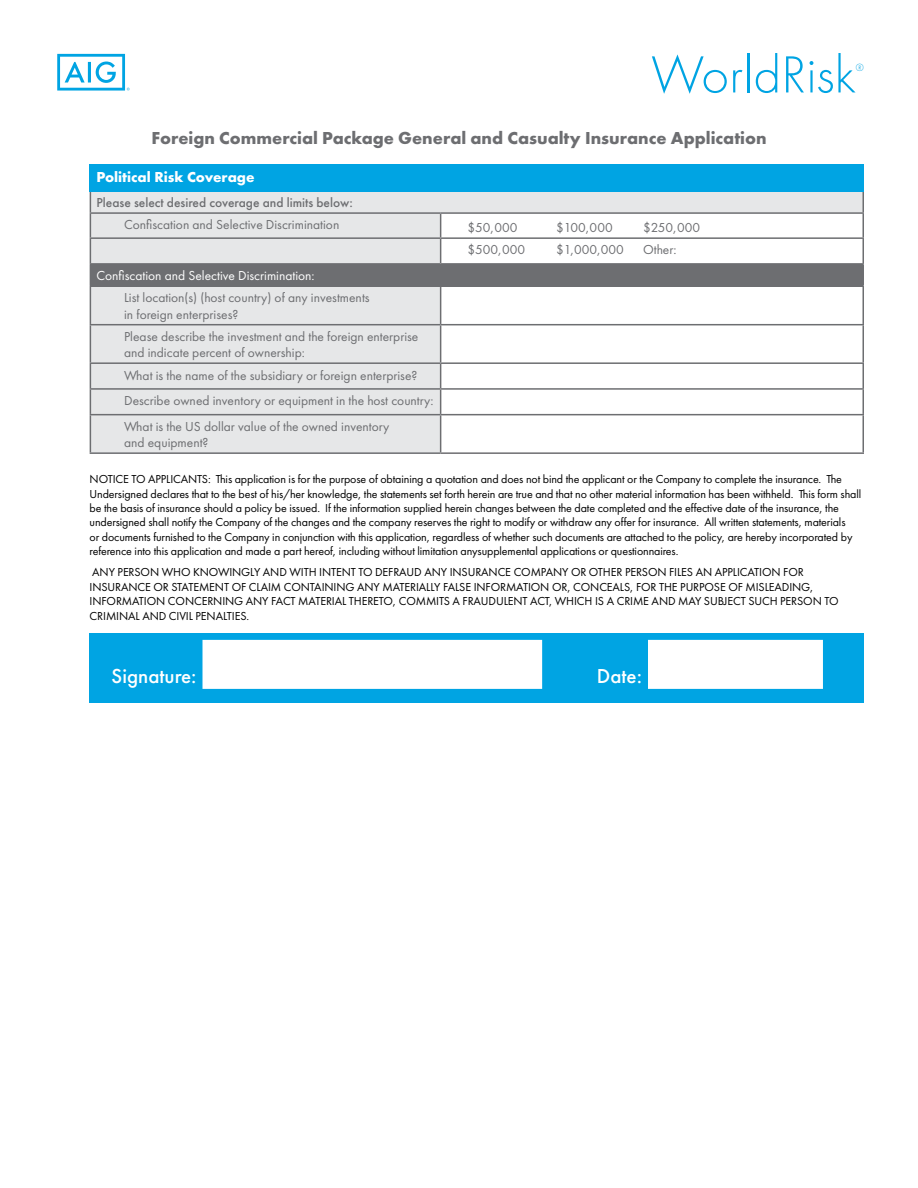
<style>
.page{position:relative;width:918px;height:1188px;background:#fff}
.page>*{position:absolute;margin:0;border:0;box-sizing:border-box;transform-origin:0 0}
.t1{font:300 54.15px "Futura PT";color:#00a4e3}
.t2{font:500 21px "Futura PT";color:#fff}
.t3{font:700 18px "Futura PT";color:#6d6e71}
.t4{font:700 15px "Futura PT";color:#fff}
.t5{font:13.5px/16.2px "Futura PT";color:#6d6e71}
.t6{font:500 13.5px "Futura PT";color:#6d6e71}
.t7{font:13.5px "Futura PT";color:#fff}
.t8{font:12px/14.4px "Futura PT";letter-spacing:-.01em;color:#000}
.t9{font:300 10.8px "Futura PT";color:#00a4e3}
</style>
<div class="page">
<svg style="left:57px;top:54px;width:73px;height:37px"></svg>
<svg style="left:91px;top:192px;width:771px;height:260px;fill:#e6e7e8"></svg>
<div style="left:90px;top:264px;width:773px;height:22px;background:#6d6e71"></div>
<hr style="left:862px;top:192px;width:2px;height:20px;background:#6d6e71">
<hr style="left:90px;top:212px;width:351px;height:2px;background:#6d6e71">
<hr style="left:441px;top:212px;width:423px;height:2px;background:#6d6e71">
<hr style="left:862px;top:214px;width:2px;height:23px;background:#6d6e71">
<hr style="left:90px;top:237px;width:351px;height:2px;background:#6d6e71">
<hr style="left:441px;top:237px;width:423px;height:2px;background:#6d6e71">
<svg style="left:440px;top:214px;width:1px;height:49px"></svg>
<hr style="left:862px;top:239px;width:2px;height:24px;background:#6d6e71">
<hr style="left:90px;top:263px;width:351px;height:2px;background:#6d6e71">
<svg style="left:90px;top:192px;width:1px;height:72px"></svg>
<hr style="left:441px;top:263px;width:423px;height:2px;background:#6d6e71">
<hr style="left:862px;top:265px;width:2px;height:20px;background:#6d6e71">
<hr style="left:90px;top:285px;width:351px;height:2px;background:#6d6e71">
<hr style="left:90px;top:287px;width:1px;height:37px;background:#6d6e71">
<hr style="left:441px;top:285px;width:423px;height:2px;background:#6d6e71">
<hr style="left:440px;top:287px;width:1px;height:37px;background:#6d6e71">
<hr style="left:862px;top:287px;width:2px;height:37px;background:#6d6e71">
<hr style="left:90px;top:324px;width:351px;height:1px;background:#6d6e71">
<hr style="left:90px;top:325px;width:1px;height:37px;background:#6d6e71">
<hr style="left:441px;top:324px;width:423px;height:1px;background:#6d6e71">
<hr style="left:440px;top:325px;width:1px;height:37px;background:#6d6e71">
<hr style="left:862px;top:325px;width:2px;height:37px;background:#6d6e71">
<hr style="left:90px;top:362px;width:351px;height:2px;background:#6d6e71">
<hr style="left:441px;top:362px;width:423px;height:2px;background:#6d6e71">
<hr style="left:862px;top:364px;width:2px;height:24px;background:#6d6e71">
<hr style="left:90px;top:388px;width:351px;height:2px;background:#6d6e71">
<svg style="left:90px;top:364px;width:1px;height:50px"></svg>
<hr style="left:441px;top:388px;width:423px;height:2px;background:#6d6e71">
<svg style="left:440px;top:364px;width:1px;height:50px"></svg>
<hr style="left:862px;top:390px;width:2px;height:24px;background:#6d6e71">
<hr style="left:90px;top:414px;width:351px;height:1px;background:#6d6e71">
<hr style="left:90px;top:415px;width:1px;height:37px;background:#6d6e71">
<hr style="left:441px;top:414px;width:423px;height:1px;background:#6d6e71">
<hr style="left:440px;top:415px;width:1px;height:37px;background:#6d6e71">
<hr style="left:862px;top:415px;width:2px;height:37px;background:#6d6e71">
<hr style="left:90px;top:452px;width:351px;height:2px;background:#6d6e71">
<hr style="left:441px;top:452px;width:423px;height:2px;background:#6d6e71">
<div style="left:90px;top:164px;width:774px;height:28px;background:#00a4e3"></div>
<div style="left:90px;top:633px;width:774px;height:70px;background:#00a4e3"></div>
<svg style="left:202px;top:640px;width:621px;height:49px"></svg>
<h1 class="t1" style="left:651px;top:44px;width:206px">WorldRisk</h1>
<h1 class="t9" style="left:856px;top:61px;width:10px">®</h1>
<h2 class="t3" style="left:151px;top:126px;width:617px">Foreign Commercial Package General and Casualty Insurance Application</h2>
<p class="t4" style="left:96px;top:168px;width:160px">Political Risk Coverage</p>
<p class="t6" style="left:96px;top:194px;width:258px">Please select desired coverage and limits below:</p>
<p class="t5" style="left:124px;top:217px;width:217px">Confiscation and Selective Discrimination</p>
<p class="t5" style="left:468px;top:219px;width:51px">$50,000</p>
<p class="t5" style="left:556px;top:219px;width:58px">$100,000</p>
<p class="t5" style="left:643px;top:219px;width:58px">$250,000</p>
<p class="t5" style="left:468px;top:242px;width:59px">$500,000</p>
<p class="t5" style="left:556px;top:242px;width:69px">$1,000,000</p>
<p class="t5" style="left:643px;top:242px;width:35px">Other:</p>
<p class="t7" style="left:96px;top:268px;width:220px">Confiscation and Selective Discrimination:</p>
<p class="t5" style="left:124px;top:290px;width:247px">List location(s) (host country) of any investments in foreign enterprises?</p>
<p class="t5" style="left:124px;top:328px;width:296px">Please describe the investment and the foreign enterprise and indicate percent of ownership:</p>
<p class="t5" style="left:124px;top:367px;width:295px">What is the name of the subsidiary or foreign enterprise?</p>
<p class="t5" style="left:124px;top:393px;width:311px">Describe owned inventory or equipment in the host country:</p>
<p class="t5" style="left:124px;top:418px;width:267px">What is the US dollar value of the owned inventory and equipment?</p>
<p class="t8" style="left:90px;top:472px;width:773px">NOTICE TO APPLICANTS: This application is for the purpose of obtaining a quotation and does not bind the applicant or the Company to complete the insurance. The Undersigned declares that to the best of his/her knowledge, the statements set forth herein are true and that no other material information has been withheld. This form shall be the basis of insurance should a policy be issued. If the information supplied herein changes between the date completed and the effective date of the insurance, the undersigned shall notify the Company of the changes and the company reserves the right to modify or withdraw any offer for insurance. All written statements, materials<br>or documents furnished to the Company in conjunction with this application, regardless of whether such documents are attached to the policy, are hereby incorporated by reference into this application and made a part hereof, including without limitation anysupplemental applications or questionnaires.</p>
<p class="t8" style="left:90px;top:565px;width:750px">ANY PERSON WHO KNOWINGLY AND WITH INTENT TO DEFRAUD ANY INSURANCE COMPANY OR OTHER PERSON FILES AN APPLICATION FOR INSURANCE OR STATEMENT OF CLAIM CONTAINING ANY MATERIALLY FALSE INFORMATION OR, CONCEALS, FOR THE PURPOSE OF MISLEADING, INFORMATION CONCERNING ANY FACT MATERIAL THERETO, COMMITS A FRAUDULENT ACT, WHICH IS A CRIME AND MAY SUBJECT SUCH PERSON TO CRIMINAL AND CIVIL PENALTIES.</p>
<p class="t2" style="left:112px;top:663px;width:86px">Signature:</p>
<p class="t2" style="left:597px;top:663px;width:47px">Date:</p>
</div>
